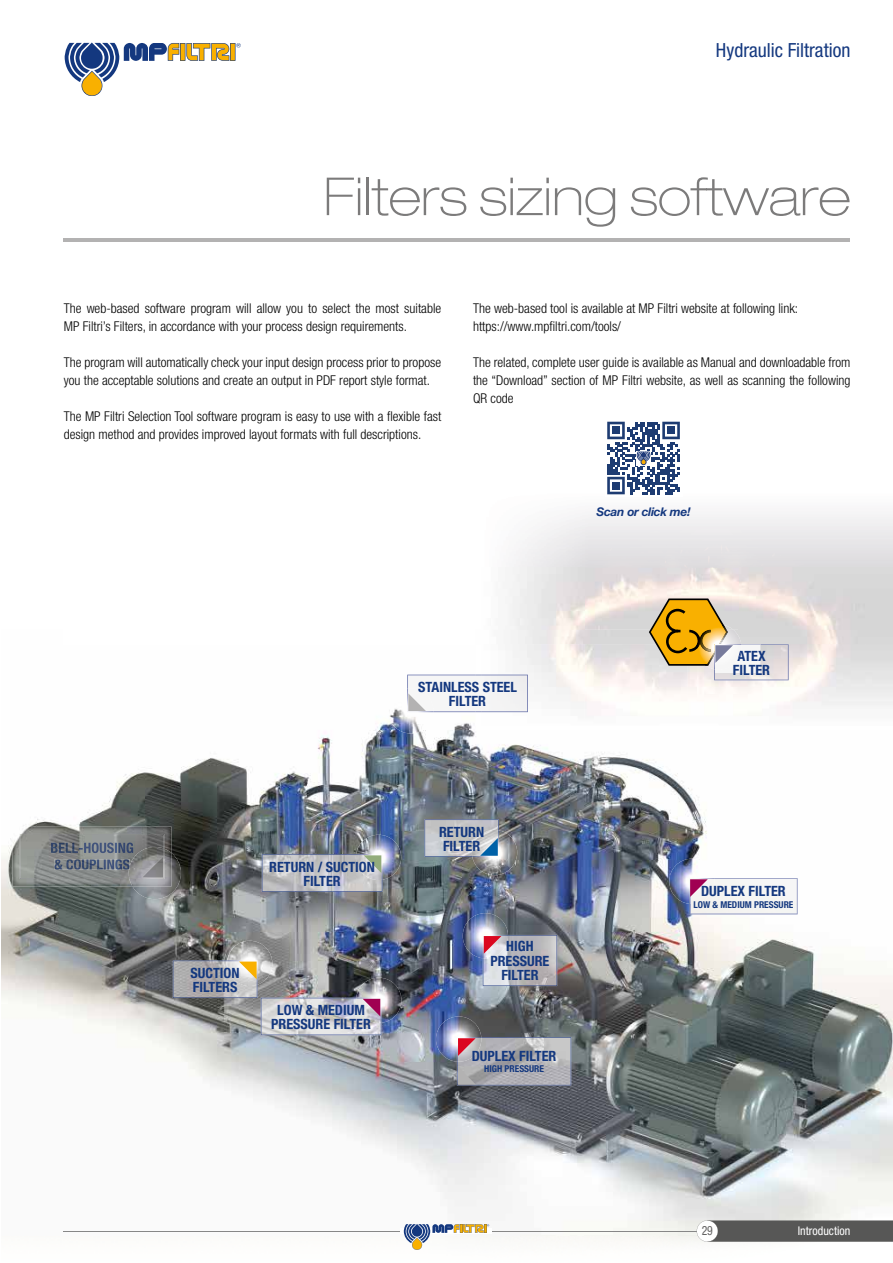
<style>
.page{position:relative;width:893px;height:1263px;background:#fff}
.page>*{position:absolute;margin:0;border:0;box-sizing:border-box;transform-origin:0 0}
.t1{font:100 expanded 52.5px "Helvetica Neue LT Std";color:#7c7b7b}
.t2{font:condensed 19.5px "Helvetica Neue LT Std";color:#14387f}
.t3{font:700 condensed 14.1px/14.1px "Helvetica Neue LT Std";color:#14387f;text-align:center}
.t4{font:300 condensed 13.5px/18px "Helvetica Neue LT Std";color:#000}
.t5{font:condensed 12.75px "Helvetica Neue LT Std";color:#646363;scale:.92 1}
.t6{font:italic 700 12px "Helvetica Neue LT Std";letter-spacing:-.02em;color:#14387f}
.t7{font:condensed 12px "Helvetica Neue LT Std";color:#fff}
.t8{font:700 condensed 9.45px "Helvetica Neue LT Std";color:#14387f}
</style>
<div class="page">
<hr style="left:63px;top:238px;width:787px;height:3px;background:#b3b2b2">
<svg style="left:65px;top:43px;width:176px;height:53px"></svg>
<img style="left:1px;top:674px;width:892px;height:562px">
<img style="left:476px;top:630px;width:417px;height:101px">
<img style="left:482px;top:644px;width:411px;height:81px">
<svg style="left:509px;top:568px;width:384px;height:62px;background:#e6e1df"></svg>
<svg style="left:607px;top:421px;width:73px;height:74px"></svg>
<svg style="left:607px;top:422px;width:73px;height:72px"></svg>
<img style="left:12px;top:827px;width:160px;height:59px">
<img style="left:20px;top:834px;width:144px;height:45px">
<img style="left:132px;top:853px;width:49px;height:46px">
<img style="left:129px;top:849px;width:43px;height:37px">
<img style="left:133px;top:847px;width:31px;height:1px">
<img style="left:129px;top:848px;width:35px;height:31px">
<img style="left:142px;top:856px;width:21px;height:22px">
<img style="left:51px;top:842px;width:82px;height:11px">
<img style="left:54px;top:859px;width:76px;height:11px">
<img style="left:714px;top:644px;width:75px;height:36px">
<img style="left:483px;top:935px;width:74px;height:51px">
<img style="left:424px;top:819px;width:75px;height:38px">
<img style="left:262px;top:854px;width:120px;height:38px">
<img style="left:356px;top:835px;width:45px;height:45px">
<img style="left:356px;top:854px;width:26px;height:26px">
<img style="left:472px;top:830px;width:45px;height:45px">
<img style="left:472px;top:830px;width:27px;height:27px">
<img style="left:463px;top:913px;width:45px;height:45px">
<img style="left:483px;top:935px;width:25px;height:23px">
<img style="left:669px;top:859px;width:45px;height:45px">
<img style="left:388px;top:688px;width:45px;height:45px">
<img style="left:457px;top:1037px;width:114px;height:48px">
<svg style="left:458px;top:1067px;width:18px;height:17px"></svg>
<svg style="left:484px;top:936px;width:17px;height:18px"></svg>
<svg style="left:480px;top:838px;width:18px;height:18px"></svg>
<svg style="left:364px;top:855px;width:17px;height:18px"></svg>
<img style="left:261px;top:998px;width:120px;height:37px">
<img style="left:407px;top:675px;width:121px;height:37px">
<img style="left:407px;top:688px;width:26px;height:24px">
<svg style="left:408px;top:693px;width:18px;height:18px"></svg>
<img style="left:689px;top:878px;width:108px;height:36px">
<img style="left:690px;top:879px;width:24px;height:25px">
<svg style="left:690px;top:879px;width:18px;height:18px"></svg>
<img style="left:715px;top:645px;width:73px;height:34px">
<img style="left:734px;top:665px;width:36px;height:10px">
<img style="left:356px;top:978px;width:45px;height:45px">
<img style="left:356px;top:998px;width:25px;height:25px">
<img style="left:436px;top:1016px;width:45px;height:46px">
<img style="left:457px;top:1037px;width:24px;height:25px">
<svg style="left:363px;top:999px;width:17px;height:17px"></svg>
<svg style="left:458px;top:1038px;width:18px;height:18px"></svg>
<img style="left:173px;top:960px;width:84px;height:38px">
<img style="left:227px;top:941px;width:45px;height:44px">
<img style="left:227px;top:985px;width:30px;height:1px">
<img style="left:227px;top:960px;width:30px;height:25px">
<svg style="left:239px;top:961px;width:18px;height:18px"></svg>
<svg style="left:649px;top:598px;width:117px;height:75px;background:#d7bd81"></svg>
<hr style="left:64px;top:1231px;width:641px;height:1px;background:#878787">
<svg style="left:697px;top:1220px;width:196px;height:22px;background:#6a6a69"></svg>
<svg style="left:400px;top:1228px;width:92px;height:6px"></svg>
<svg style="left:404px;top:1224px;width:85px;height:26px"></svg>
<h2 class="t2" style="left:716px;top:39px;width:136px">Hydraulic Filtration</h2>
<h1 class="t1" style="left:324px;top:165px;width:528px">Filters sizing software</h1>
<p class="t4" style="left:64px;top:299px;width:379px">The web-based software program will allow you to select the most suitable<br>MP Filtri’s Filters, in accordance with your process design requirements.</p>
<p class="t4" style="left:64px;top:353px;width:379px">The program will automatically check your input design process prior to propose you the acceptable solutions and create an output in PDF report style format.</p>
<p class="t4" style="left:64px;top:407px;width:379px">The MP Filtri Selection Tool software program is easy to use with a flexible fast design method and provides improved layout formats with full descriptions.</p>
<p class="t4" style="left:473px;top:299px;width:327px">The web-based tool is available at MP Filtri website at following link: https://www.mpfiltri.com/tools/</p>
<p class="t4" style="left:473px;top:353px;width:379px;text-align:justify">The related, complete user guide is available as Manual and downloadable from the “Download” section of MP Filtri website, as well as scanning the following QR code</p>
<p class="t6" style="left:597px;top:505px;width:96px">Scan or click me!</p>
<p class="t3" style="left:733px;top:648px;width:39px">ATEX<br>FILTER</p>
<p class="t3" style="left:418px;top:680px;width:100px">STAINLESS STEEL<br>FILTER</p>
<p class="t3" style="left:269px;top:859px;width:107px">RETURN / SUCTION<br>FILTER</p>
<p class="t3" style="left:191px;top:966px;width:51px;text-align:left">SUCTION<br>FILTERS</p>
<p class="t3" style="left:271px;top:1003px;width:101px">LOW &amp; MEDIUM<br>PRESSURE FILTER</p>
<p class="t3" style="left:439px;top:824px;width:47px;text-align:left">RETURN<br>FILTER</p>
<p class="t3" style="left:490px;top:939px;width:61px">HIGH<br>PRESSURE<br>FILTER</p>
<p class="t3" style="left:472px;top:1048px;width:86px">DUPLEX FILTER</p>
<p class="t8" style="left:484px;top:1063px;width:61px">HIGH PRESSURE</p>
<p class="t3" style="left:701px;top:884px;width:86px">DUPLEX FILTER</p>
<p class="t8" style="left:693px;top:898px;width:102px">LOW &amp; MEDIUM PRESSURE</p>
<p class="t5" style="left:702px;top:1223px;width:14px">29</p>
<p class="t7" style="left:798px;top:1223px;width:54px">Introduction</p>
</div>
